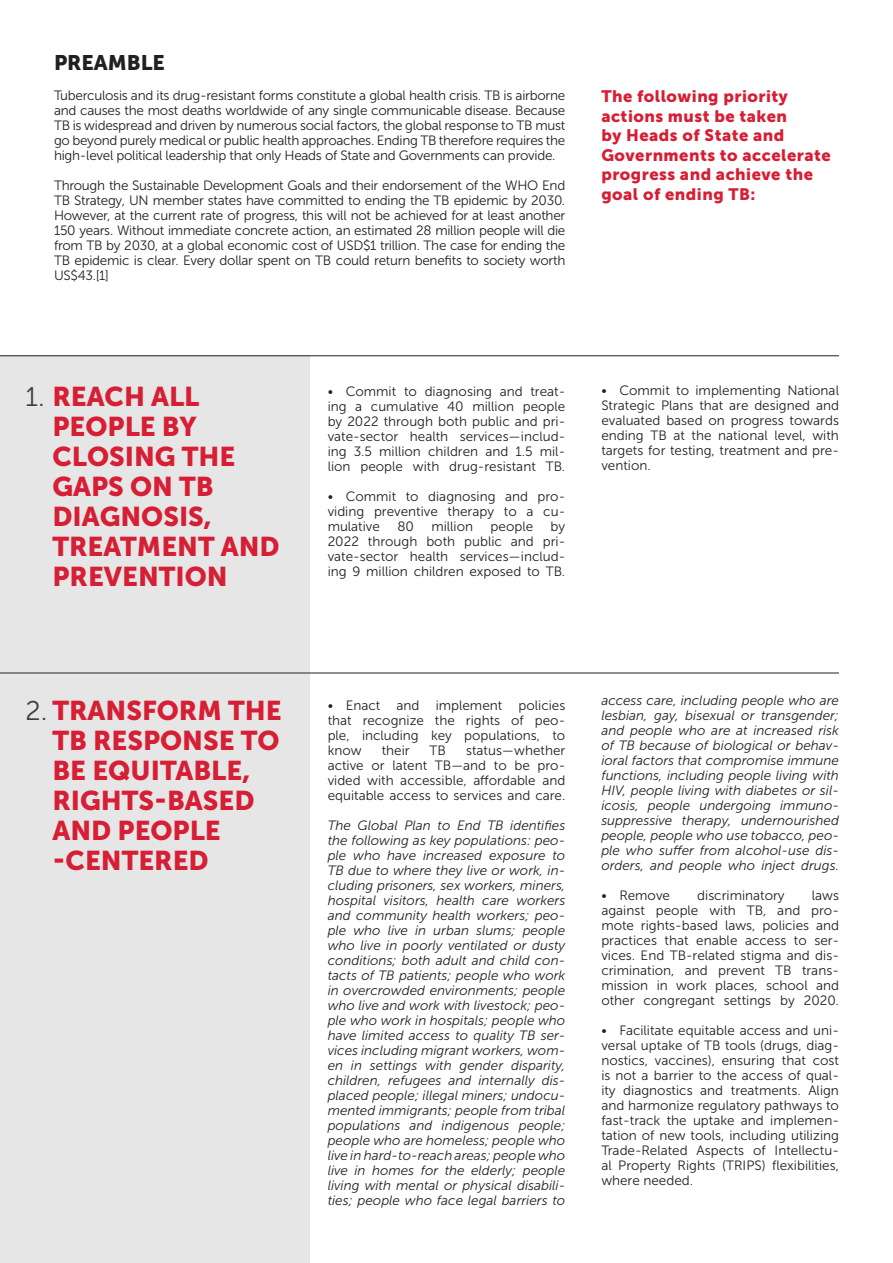
<style>
.page{position:relative;width:893px;height:1263px;background:#fff}
.page>*{position:absolute;margin:0;border:0;box-sizing:border-box;transform-origin:0 0}
.t1{font:27px/30px "Museo Sans 900";color:#d61e34}
.t2{font:21px "Museo Sans 900";color:#231f20}
.t3{font:16.5px/19.5px "Museo Sans 900";letter-spacing:.03em;color:#d61e34}
.t4{font:13.5px/15px "Museo Sans 300";color:#231f20;text-align:justify}
.t5{font:italic 13.5px/15px "Museo Sans 300";color:#231f20;text-align:justify}
.s1{font-family:"Museo Sans 300";color:#3e3e3f}
</style>
<div class="page">
<div style="left:0;top:355px;width:310px;height:908px;background:#e6e6e6"></div>
<hr style="left:0;top:355px;width:839px;height:1px;background:#231f20">
<hr style="left:0;top:673px;width:839px;height:1px;background:#231f20">
<p class="t2" style="left:54px;top:50px;width:112px">PREAMBLE</p>
<p class="t4" style="left:54px;top:88px;width:513px">Tuberculosis and its drug-resistant forms constitute a global health crisis. TB is airborne and causes the most deaths worldwide of any single communicable disease. Because TB is widespread and driven by numerous social factors, the global response to TB must go beyond purely medical or public health approaches. Ending TB therefore requires the high-level political leadership that only Heads of State and Governments can provide.</p>
<p class="t4" style="left:54px;top:178px;width:513px">Through the Sustainable Development Goals and their endorsement of the WHO End TB Strategy, UN member states have committed to ending the TB epidemic by 2030.<br>However, at the current rate of progress, this will not be achieved for at least another 150 years. Without immediate concrete action, an estimated 28 million people will die from TB by 2030, at a global economic cost of USD$1 trillion. The case for ending the TB epidemic is clear. Every dollar spent on TB could return benefits to society worth US$43.[1]</p>
<p class="t3" style="left:601px;top:87px;width:231px">The following priority actions must be taken<br>by Heads of State and<br>Governments to accelerate progress and achieve the goal of ending TB:</p>
<p class="t1" style="left:52px;top:381px;width:229px;text-indent:-27px"><span class="s1">1.</span> REACH ALL<br>PEOPLE BY<br>CLOSING THE<br>GAPS ON TB<br>DIAGNOSIS,<br>TREATMENT AND<br>PREVENTION</p>
<p class="t4" style="left:601px;top:383px;width:239px">• Commit to implementing National Strategic Plans that are designed and evaluated based on progress towards ending TB at the national level, with targets for testing, treatment and pre&shy;vention.</p>
<p class="t4" style="left:328px;top:384px;width:239px">• Commit to diagnosing and treat&shy;ing a cumulative 40 million people by 2022 through both public and pri&shy;vate-sector health services—includ&shy;ing 3.5 million children and 1.5 mil&shy;lion people with drug-resistant TB.</p>
<p class="t4" style="left:328px;top:489px;width:239px">• Commit to diagnosing and pro&shy;viding preventive therapy to a cu&shy;mulative</p>
<p class="t4" style="left:397px;top:519px;width:18px">80</p>
<p class="t4" style="left:431px;top:519px;width:43px">million</p>
<p class="t4" style="left:491px;top:519px;width:44px">people</p>
<p class="t4" style="left:328px;top:519px;width:239px;text-indent:223px">by 2022 through both public and pri&shy;vate-sector health services—includ&shy;ing 9 million children exposed to TB.</p>
<p class="t1" style="left:52px;top:695px;width:231px;text-indent:-27px"><span class="s1">2.</span> TRANSFORM THE<br>TB RESPONSE TO<br>BE EQUITABLE,<br>RIGHTS-BASED<br>AND PEOPLE -CENTERED</p>
<p class="t4" style="left:328px;top:698px;width:239px">• Enact and implement policies that recognize the rights of peo&shy;ple, including key populations, to know</p>
<p class="t4" style="left:328px;top:743px;width:239px;text-indent:138px">status—whether active or latent TB—and to be pro&shy;vided with accessible, affordable and equitable access to services and care.</p>
<p class="t5" style="left:328px;top:818px;width:239px">The Global Plan to End TB identifies the following as key populations: peo&shy;ple who have increased exposure to TB due to where they live or work, in&shy;cluding prisoners, sex workers, miners, hospital visitors, health care workers and community health workers; peo&shy;ple who live in urban slums; people who live in poorly ventilated or dusty conditions; both adult and child con&shy;tacts of TB patients; people who work in overcrowded environments; people who live and work with livestock; peo&shy;ple who work in hospitals; people who have limited access to quality TB ser&shy;vices including migrant workers, wom&shy;en in settings with gender disparity, children, refugees and internally dis&shy;placed people; illegal miners; undocu&shy;mented immigrants; people from tribal populations and indigenous people; people who are homeless; people who live in hard-to-reach areas; people who live in homes for the elderly; people living with mental or physical disabili&shy;ties; people who face legal barriers to</p>
<p class="t4" style="left:382px;top:743px;width:29px">their</p>
<p class="t4" style="left:430px;top:743px;width:18px">TB</p>
<p class="t5" style="left:601px;top:692px;width:239px">access care, including people who are lesbian, gay, bisexual or transgender; and people who are at increased risk of TB because of biological or behav&shy;ioral factors that compromise immune functions, including people living with HIV, people living with diabetes or sil&shy;icosis, people undergoing immuno&shy;suppressive therapy, undernourished people, people who use tobacco, peo&shy;ple who suffer from alcohol-use dis&shy;orders, and people who inject drugs.</p>
<p class="t4" style="left:601px;top:887px;width:70px">• Remove</p>
<p class="t4" style="left:697px;top:887px;width:89px">discriminatory</p>
<p class="t4" style="left:601px;top:887px;width:239px;text-indent:210px">laws against people with TB, and pro&shy;mote rights-based laws, policies and practices that enable access to ser&shy;vices. End TB-related stigma and dis&shy;crimination, and prevent TB trans&shy;mission in work places, school and other congregant settings by 2020.</p>
<p class="t4" style="left:601px;top:1022px;width:239px">• Facilitate equitable access and uni&shy;versal uptake of TB tools (drugs, diag&shy;nostics, vaccines), ensuring that cost is not a barrier to the access of qual&shy;ity diagnostics and treatments. Align and harmonize regulatory pathways to fast-track the uptake and implemen&shy;tation of new tools, including utilizing Trade-Related Aspects of Intellectu&shy;al Property Rights (TRIPS) flexibilities, where needed.</p>
</div>
